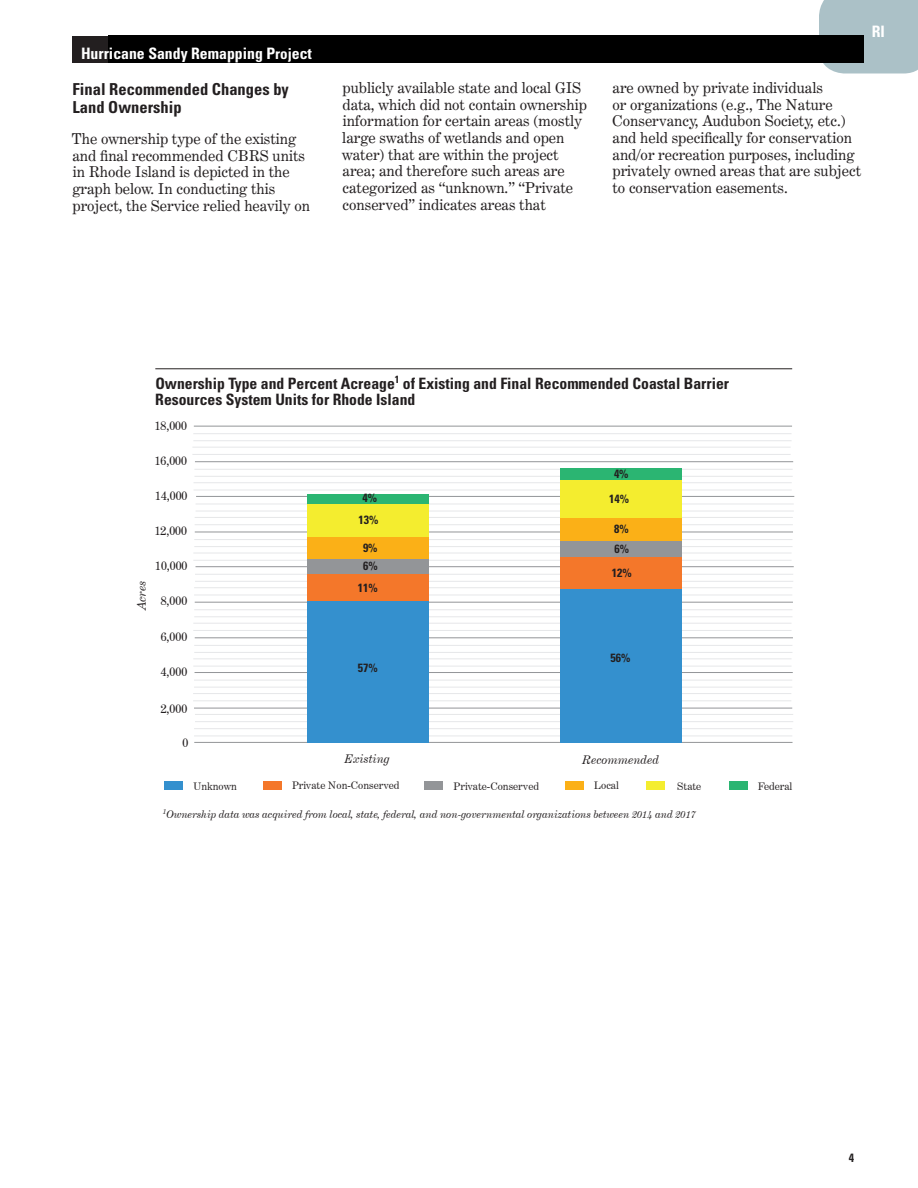
<style>
.page{position:relative;width:918px;height:1188px;background:#fff}
.page>*{position:absolute;margin:0;border:0;box-sizing:border-box;transform-origin:0 0}
.Heading1_body{font:700 condensed 16.5px/17.2px "Univers";color:#231f20}
.t1{font:700 condensed 15.75px "Univers";color:#fff}
.t2{font:700 condensed 15.6px/16.4px "Univers";color:#231f20}
.BodyText_10{font:15px/16.6px "Century Expanded BT";color:#231f20}
.t3{font:12px "Century Expanded BT";color:#231f20}
.t4{font:700 condensed 12px/17.4px "Univers";color:#231f20}
.t5{font:italic 12px "Century Expanded BT";color:#231f20}
.t6{font:italic 10.5px "Century Expanded BT";color:#231f20}
.t7{font:10.5px "Century Expanded BT";color:#231f20}
.s1{font-size:15px}
</style>
<div class="page">
<div style="left:819px;top:0;width:99px;height:74px;background:#abc1c7"></div>
<div style="left:72px;top:36px;width:792px;height:27px;background:#000"></div>
<div style="left:424px;top:781px;width:19px;height:9px;background:#939598"></div>
<div style="left:164px;top:781px;width:19px;height:9px;background:#3490ce"></div>
<div style="left:729px;top:782px;width:19px;height:8px;background:#2bb572"></div>
<div style="left:263px;top:781px;width:19px;height:8px;background:#f4772a"></div>
<div style="left:565px;top:781px;width:19px;height:9px;background:#fbb017"></div>
<div style="left:646px;top:782px;width:19px;height:8px;background:#f4ed2f"></div>
<hr style="left:194px;top:708px;width:598px;height:1px;background:#939598">
<hr style="left:194px;top:680px;width:598px;height:1px;background:#e6e7e9">
<hr style="left:194px;top:687px;width:598px;height:1px;background:#e6e7e9">
<hr style="left:193px;top:693px;width:598px;height:1px;background:#e6e7e9">
<hr style="left:193px;top:701px;width:598px;height:1px;background:#e6e7e9">
<hr style="left:195px;top:672px;width:598px;height:1px;background:#939598">
<hr style="left:195px;top:714px;width:598px;height:1px;background:#e6e7e9">
<hr style="left:195px;top:721px;width:598px;height:1px;background:#e6e7e9">
<hr style="left:194px;top:728px;width:598px;height:1px;background:#e6e7e9">
<hr style="left:194px;top:736px;width:598px;height:1px;background:#e6e7e9">
<hr style="left:194px;top:645px;width:598px;height:1px;background:#e6e7e9">
<hr style="left:194px;top:652px;width:598px;height:1px;background:#e6e7e9">
<hr style="left:193px;top:659px;width:599px;height:1px;background:#e6e7e9">
<hr style="left:193px;top:666px;width:599px;height:1px;background:#e6e7e9">
<hr style="left:195px;top:638px;width:598px;height:1px;background:#939598">
<hr style="left:194px;top:609px;width:598px;height:1px;background:#e6e7e9">
<hr style="left:194px;top:617px;width:598px;height:1px;background:#e6e7e9">
<hr style="left:193px;top:623px;width:599px;height:1px;background:#e6e7e9">
<hr style="left:193px;top:630px;width:599px;height:1px;background:#e6e7e9">
<hr style="left:195px;top:602px;width:598px;height:1px;background:#939598">
<hr style="left:195px;top:574px;width:598px;height:1px;background:#e6e7e9">
<hr style="left:195px;top:581px;width:598px;height:1px;background:#e6e7e9">
<hr style="left:194px;top:587px;width:598px;height:1px;background:#e6e7e9">
<hr style="left:194px;top:595px;width:598px;height:1px;background:#e6e7e9">
<hr style="left:196px;top:566px;width:598px;height:1px;background:#939598">
<hr style="left:194px;top:539px;width:598px;height:1px;background:#e6e7e9">
<hr style="left:194px;top:546px;width:599px;height:1px;background:#e6e7e9">
<hr style="left:193px;top:553px;width:599px;height:1px;background:#e6e7e9">
<hr style="left:193px;top:560px;width:599px;height:1px;background:#e6e7e9">
<hr style="left:195px;top:532px;width:598px;height:1px;background:#939598">
<hr style="left:196px;top:504px;width:598px;height:1px;background:#e6e7e9">
<hr style="left:196px;top:511px;width:598px;height:1px;background:#e6e7e9">
<hr style="left:195px;top:517px;width:598px;height:1px;background:#e6e7e9">
<hr style="left:195px;top:524px;width:598px;height:1px;background:#e6e7e9">
<hr style="left:196px;top:496px;width:598px;height:1px;background:#939598">
<hr style="left:194px;top:469px;width:599px;height:1px;background:#e6e7e9">
<hr style="left:194px;top:476px;width:599px;height:1px;background:#e6e7e9">
<hr style="left:194px;top:482px;width:598px;height:1px;background:#e6e7e9">
<hr style="left:194px;top:490px;width:598px;height:1px;background:#e6e7e9">
<hr style="left:195px;top:461px;width:598px;height:1px;background:#939598">
<hr style="left:193px;top:433px;width:599px;height:1px;background:#e6e7e9">
<hr style="left:193px;top:440px;width:599px;height:1px;background:#e6e7e9">
<hr style="left:192px;top:447px;width:599px;height:1px;background:#e6e7e9">
<hr style="left:192px;top:454px;width:599px;height:1px;background:#e6e7e9">
<hr style="left:194px;top:426px;width:598px;height:1px;background:#939598">
<hr style="left:194px;top:742px;width:599px;height:1px;background:#939598">
<div style="left:307px;top:574px;width:122px;height:27px;background:#f4772a"></div>
<div style="left:307px;top:559px;width:122px;height:15px;background:#939598"></div>
<div style="left:307px;top:494px;width:122px;height:11px;background:#2bb572"></div>
<div style="left:307px;top:505px;width:122px;height:32px;background:#f4ed2f"></div>
<div style="left:307px;top:601px;width:122px;height:141px;background:#3490ce"></div>
<div style="left:307px;top:537px;width:122px;height:22px;background:#fbb017"></div>
<div style="left:560px;top:556px;width:122px;height:33px;background:#f4772a"></div>
<div style="left:560px;top:468px;width:122px;height:12px;background:#2bb572"></div>
<div style="left:560px;top:480px;width:122px;height:38px;background:#f4ed2f"></div>
<div style="left:560px;top:518px;width:122px;height:23px;background:#fbb017"></div>
<div style="left:560px;top:589px;width:122px;height:153px;background:#3490ce"></div>
<div style="left:560px;top:541px;width:122px;height:15px;background:#939598"></div>
<hr style="left:155px;top:369px;width:637px;height:1px;background:#231f20">
<p class="t1" style="left:81px;top:44px;width:233px">Hurricane Sandy Remapping P<span class="s1">roj</span>ect</p>
<p class="Heading1_body" style="left:73px;top:81px;width:218px">Final Recommended Changes by<br>Land Ownership</p>
<p class="BodyText_10" style="left:72px;top:130px;width:240px">The ownership type of the existing and final recommended CBRS units in Rhode Island is depicted in the graph below. In conducting this project, the Service relied heavily on</p>
<p class="t1" style="left:872px;top:22px;width:15px">RI</p>
<p class="BodyText_10" style="left:342px;top:79px;width:246px">publicly available state and local GIS data, which did not contain ownership information for certain areas (mostly large swaths of wetlands and open water) that are within the project area; and therefore such areas are categorized as “unknown.” “Private conserved” indicates areas that</p>
<p class="BodyText_10" style="left:612px;top:79px;width:250px">are owned by private individuals<br>or organizations (e.g., The Nature Conservancy, Audubon Society, etc.) and held specifically for conservation and/or recreation purposes, including privately owned areas that are subject to conservation easements.</p>
<p class="t2" style="left:155px;top:375px;width:575px">Ownership Type and Percent Acreage<sup>1</sup> of Existing and Final Recommended Coastal Barrier<br>Resources System Units for Rhode Island</p>
<p class="t3" style="left:155px;top:419px;width:34px">18,000</p>
<p class="t5" style="left:134px;top:610px;width:31px;rotate:-90deg">Acres</p>
<p class="t3" style="left:155px;top:453px;width:34px">16,000</p>
<p class="t3" style="left:155px;top:488px;width:34px">14,000</p>
<p class="t3" style="left:155px;top:524px;width:34px">12,000</p>
<p class="t3" style="left:155px;top:558px;width:34px">10,000</p>
<p class="t3" style="left:161px;top:594px;width:28px">8,000</p>
<p class="t3" style="left:161px;top:630px;width:28px">6,000</p>
<p class="t3" style="left:161px;top:665px;width:28px">4,000</p>
<p class="t3" style="left:161px;top:701px;width:28px">2,000</p>
<p class="t3" style="left:183px;top:735px;width:7px">0</p>
<p class="t4" style="left:363px;top:489px;width:16px">4%</p>
<p class="t4" style="left:358px;top:511px;width:21px">13%</p>
<p class="t4" style="left:363px;top:539px;width:16px">9%<br>6%</p>
<p class="t4" style="left:358px;top:579px;width:21px">11%</p>
<p class="t4" style="left:358px;top:659px;width:21px">57%</p>
<p class="t4" style="left:614px;top:465px;width:16px">4%</p>
<p class="t4" style="left:609px;top:490px;width:21px">14%</p>
<p class="t4" style="left:614px;top:520px;width:16px">8%</p>
<p class="t4" style="left:612px;top:564px;width:21px">12%</p>
<p class="t4" style="left:614px;top:540px;width:16px">6%</p>
<p class="t4" style="left:611px;top:649px;width:21px">56%</p>
<p class="t5" style="left:344px;top:752px;width:47px">Existing</p>
<p class="t5" style="left:582px;top:752px;width:78px">Recommended</p>
<p class="t7" style="left:193px;top:780px;width:45px">Unknown</p>
<p class="t7" style="left:292px;top:779px;width:109px">Private Non-Conserved</p>
<p class="t7" style="left:454px;top:780px;width:87px">Private-Conserved</p>
<p class="t7" style="left:594px;top:779px;width:27px">Local</p>
<p class="t7" style="left:677px;top:780px;width:26px">State</p>
<p class="t7" style="left:758px;top:780px;width:36px">Federal</p>
<p class="t6" style="left:163px;top:808px;width:535px"><sup>1</sup>Ownership data was acquired from local, state, federal, and non-governmental organizations between 2014 and 2017</p>
<p class="t4" style="left:849px;top:1149px;width:7px">4</p>
</div>
